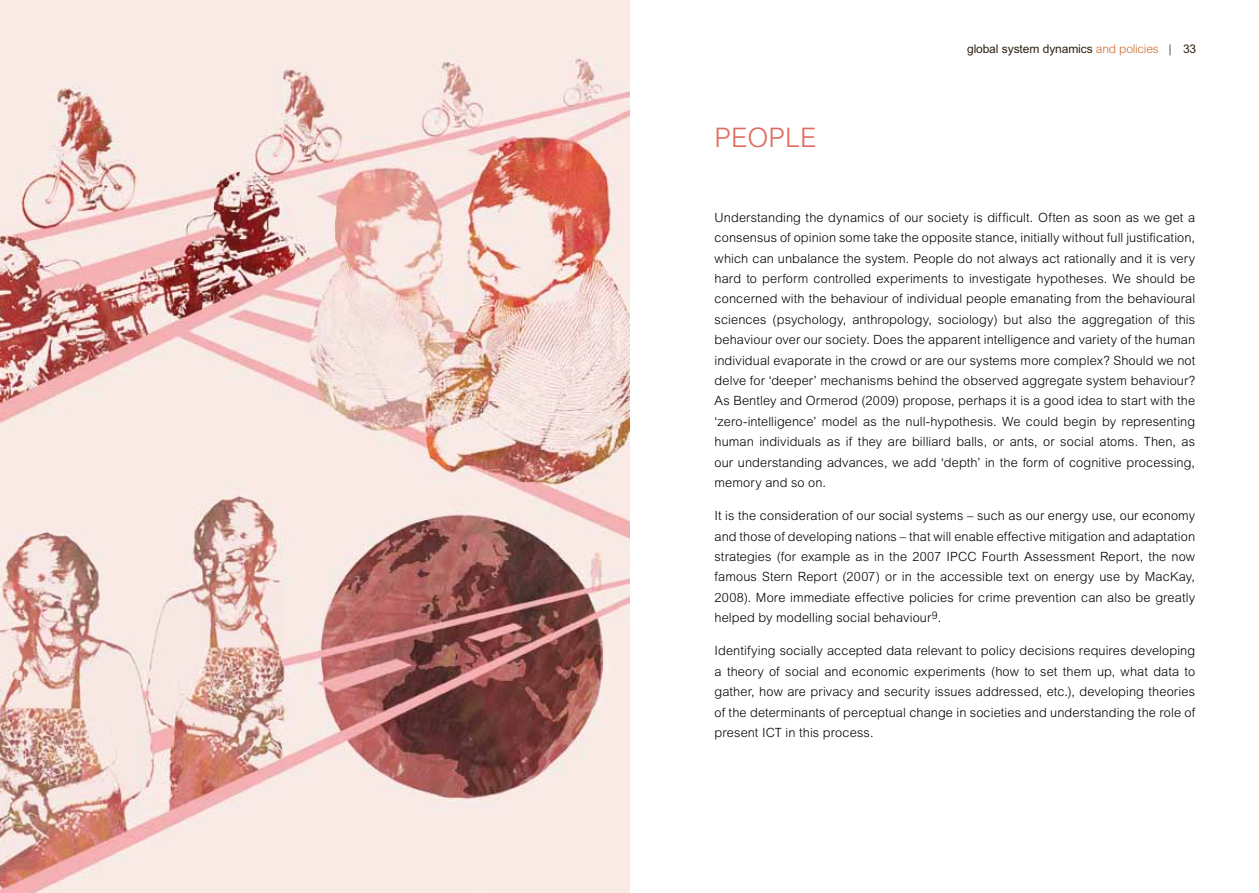
<style>
.page{position:relative;width:1259px;height:893px;background:#fff}
.page>*{position:absolute;margin:0;border:0;box-sizing:border-box;transform-origin:0 0}
.t1{font:300 27px "Arial MT Std";color:#df6c60}
.t2{font:300 12.75px/20.4px "Arial MT Std";letter-spacing:.01em;color:#000;text-align:justify}
.t3{font:12px "Arial MT Std";letter-spacing:-.01em;color:#2d2011}
.s1{font-weight:300;color:#d16c27}
.s2{font-weight:300;color:#000}
</style>
<div class="page">
<img style="left:0;top:0;width:629px;height:893px">
<h1 class="t1" style="left:714px;top:122px;width:104px">PEOPLE</h1>
<p class="t3" style="left:967px;top:42px;width:231px">global system dynamics <span class="s1">and policies</span> <span class="s2">|</span> 33</p>
<p class="t2" style="left:714px;top:207px;width:482px">Understanding the dynamics of our society is difficult. Often as soon as we get a consensus of opinion some take the opposite stance, initially without full justification, which can unbalance the system. People do not always act rationally and it is very hard to perform controlled experiments to investigate hypotheses. We should be concerned with the behaviour of individual people emanating from the behavioural sciences (psychology, anthropology, sociology) but also the aggregation of this behaviour over our society. Does the apparent intelligence and variety of the human individual evaporate in the crowd or are our systems more complex? Should we not delve for ‘deeper’ mechanisms behind the observed aggregate system behaviour?<br>As Bentley and Ormerod (2009) propose, perhaps it is a good idea to start with the ‘zero-intelligence’ model as the null-hypothesis. We could begin by representing human individuals as if they are billiard balls, or ants, or social atoms. Then, as our understanding advances, we add ‘depth’ in the form of cognitive processing, memory and so on.</p>
<p class="t2" style="left:714px;top:506px;width:482px">It is the consideration of our social systems – such as our energy use, our economy and those of developing nations – that will enable effective mitigation and adaptation strategies (for example as in the 2007 IPCC Fourth Assessment Report, the now famous Stern Report (2007) or in the accessible text on energy use by MacKay, 2008). More immediate effective policies for crime prevention can also be greatly helped by modelling social behaviour<sup>9</sup>.</p>
<p class="t2" style="left:714px;top:641px;width:482px">Identifying socially accepted data relevant to policy decisions requires developing a theory of social and economic experiments (how to set them up, what data to gather, how are privacy and security issues addressed, etc.), developing theories of the determinants of perceptual change in societies and understanding the role of present ICT in this process.</p>
</div>
